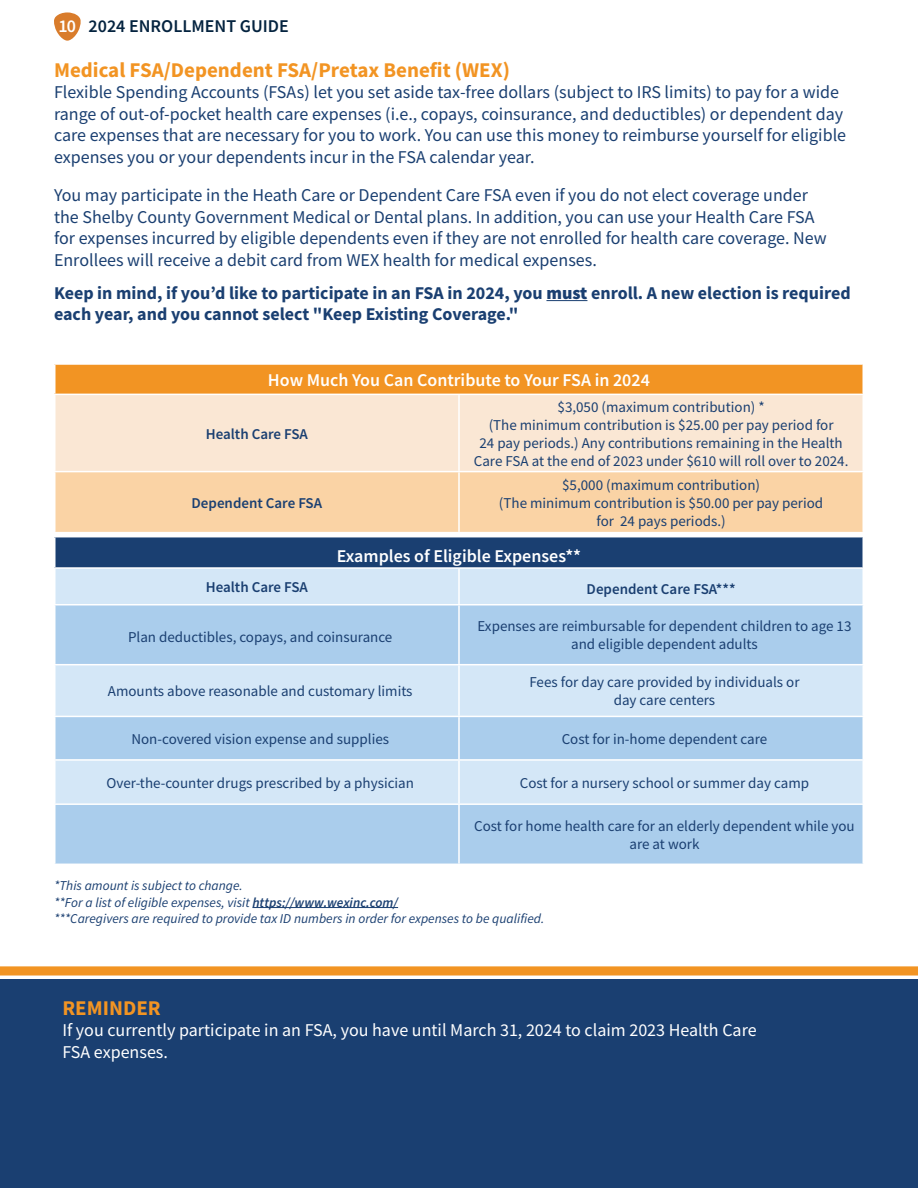
<style>
.page{position:relative;width:918px;height:1188px;background:#fff}
.page>*{position:absolute;margin:0;border:0;box-sizing:border-box;transform-origin:0 0}
.t1{font:700 21px "Source Sans Pro";color:#f29423}
.t2{font:18px/21.6px "Source Sans Pro";color:#1a3f71}
.t3{font:700 18px/21.6px "Source Sans Pro";color:#1a3f71}
.t4{font:18px/21.6px "Source Sans Pro";color:#fff}
.t5{font:600 18px "Source Sans Pro";color:#fff}
.t6{font:600 18px "Source Sans Pro";color:#04233f}
.t7{font:15px/18px "Source Sans Pro";color:#1a3f71;text-align:center}
.t8{font:600 15px "Source Sans Pro";color:#1a3f71}
.t9{font:italic 13.5px/16.2px "Source Sans Variable";color:#1a3f71}
.s1{font-weight:900}
.s2{font-family:"Source Sans Pro";font-weight:600}
</style>
<div class="page">
<div style="left:0;top:980px;width:918px;height:208px;background:#1a3f71"></div>
<svg style="left:54px;top:12px;width:27px;height:29px"></svg>
<hr style="left:546px;top:300px;width:41px;height:1px;background:#1a3f71">
<div style="left:55px;top:537px;width:808px;height:31px;background:#1a3f71"></div>
<div style="left:56px;top:569px;width:806px;height:35px;background:#d4e7f7"></div>
<div style="left:56px;top:605px;width:806px;height:59px;background:#aacdec"></div>
<svg style="left:56px;top:665px;width:806px;height:138px;background:#c7dff3"></svg>
<div style="left:56px;top:805px;width:806px;height:59px;background:#aacdec"></div>
<hr style="left:54px;top:537px;width:2px;height:30px;background:#fff">
<hr style="left:862px;top:537px;width:2px;height:30px;background:#fff">
<hr style="left:54px;top:567px;width:405px;height:2px;background:#fff">
<hr style="left:459px;top:567px;width:405px;height:2px;background:#fff">
<hr style="left:458px;top:569px;width:2px;height:35px;background:#fff">
<hr style="left:458px;top:605px;width:2px;height:59px;background:#fff">
<hr style="left:458px;top:665px;width:2px;height:51px;background:#fff">
<hr style="left:54px;top:716px;width:405px;height:1px;background:#fff">
<hr style="left:459px;top:716px;width:405px;height:1px;background:#fff">
<hr style="left:458px;top:717px;width:2px;height:42px;background:#fff">
<hr style="left:54px;top:759px;width:405px;height:2px;background:#fff">
<hr style="left:459px;top:759px;width:405px;height:2px;background:#fff">
<hr style="left:458px;top:761px;width:2px;height:42px;background:#fff">
<hr style="left:458px;top:805px;width:2px;height:59px;background:#fff">
<hr style="left:252px;top:907px;width:146px;height:1px;background:#1a3f71">
<div style="left:55px;top:364px;width:808px;height:30px;background:#f29423"></div>
<div style="left:56px;top:395px;width:806px;height:76px;background:#fae7d4"></div>
<div style="left:56px;top:472px;width:806px;height:60px;background:#fad3a5"></div>
<hr style="left:54px;top:363px;width:405px;height:2px;background:#fff">
<hr style="left:54px;top:365px;width:2px;height:29px;background:#fff">
<hr style="left:459px;top:363px;width:405px;height:2px;background:#fff">
<hr style="left:862px;top:365px;width:2px;height:29px;background:#fff">
<hr style="left:458px;top:395px;width:2px;height:76px;background:#fff">
<hr style="left:458px;top:472px;width:2px;height:60px;background:#fff">
<div style="left:0;top:967px;width:918px;height:8px;background:#f29423"></div>
<div style="left:0;top:966px;width:918px;height:10px;border:2px solid #f29423"></div>
<p class="t6" style="left:89px;top:14px;width:202px">2024 ENROLLMENT GUIDE</p>
<p class="t5" style="left:58px;top:14px;width:19px">10</p>
<h1 class="t1" style="left:54px;top:55px;width:457px">Medical FSA/Dependent FSA/Pretax Benefit (WEX)</h1>
<p class="t2" style="left:54px;top:81px;width:794px">Flexible Spending Accounts (FSAs) let you set aside tax-free dollars (subject to IRS limits) to pay for a wide range of out-of-pocket health care expenses (i.e., copays, coinsurance, and deductibles) or dependent day care expenses that are necessary for you to work. You can use this money to reimburse yourself for eligible expenses you or your dependents incur in the FSA calendar year.</p>
<p class="t2" style="left:54px;top:184px;width:774px">You may participate in the Heath Care or Dependent Care FSA even if you do not elect coverage under the Shelby County Government Medical or Dental plans. In addition, you can use your Health Care FSA for expenses incurred by eligible dependents even if they are not enrolled for health care coverage. New Enrollees will receive a debit card from WEX health for medical expenses.</p>
<p class="t3" style="left:54px;top:282px;width:798px">Keep in mind, if you’d like to participate in an FSA in 2024, you <span class="s1">must</span> enroll. A new election is required each year, and you cannot select "Keep Existing Coverage."</p>
<p class="t5" style="left:268px;top:368px;width:384px">How Much You Can Contribute to Your FSA in 2024</p>
<p class="t8" style="left:206px;top:424px;width:104px">Health Care FSA</p>
<p class="t8" style="left:192px;top:493px;width:132px">Dependent Care FSA</p>
<p class="t7" style="left:474px;top:398px;width:376px">$3,050 (maximum contribution) *<br>(The minimum contribution is $25.00 per pay period for<br>24 pay periods.) Any contributions remaining in the Health Care FSA at the end of 2023 under $610 will roll over to 2024.</p>
<p class="t7" style="left:499px;top:476px;width:326px">$5,000 (maximum contribution)<br>(The minimum contribution is $50.00 per pay period for 24 pays periods.)</p>
<p class="t5" style="left:337px;top:544px;width:246px">Examples of Eligible Expenses**</p>
<p class="t8" style="left:206px;top:577px;width:104px">Health Care FSA</p>
<p class="t8" style="left:587px;top:579px;width:150px">Dependent Care FSA***</p>
<p class="t7" style="left:128px;top:628px;width:266px">Plan deductibles, copays, and coinsurance</p>
<p class="t7" style="left:478px;top:617px;width:375px">Expenses are reimbursable for dependent children to age 13 and eligible dependent adults</p>
<p class="t7" style="left:108px;top:682px;width:306px">Amounts above reasonable and customary limits</p>
<p class="t7" style="left:529px;top:673px;width:272px">Fees for day care provided by individuals or day care centers</p>
<p class="t7" style="left:131px;top:730px;width:259px">Non-covered vision expense and supplies</p>
<p class="t7" style="left:562px;top:730px;width:207px">Cost for in-home dependent care</p>
<p class="t7" style="left:107px;top:774px;width:309px">Over-the-counter drugs prescribed by a physician</p>
<p class="t7" style="left:520px;top:774px;width:291px">Cost for a nursery school or summer day camp</p>
<p class="t7" style="left:474px;top:817px;width:382px">Cost for home health care for an elderly dependent while you are at work</p>
<p class="t9" style="left:54px;top:878px;width:492px">*This amount is subject to change.<br>**For a list of eligible expenses, visit <span class="s2">https://www.wexinc.com/<br></span>***Caregivers are required to provide tax ID numbers in order for expenses to be qualified.</p>
<h1 class="t1" style="left:62px;top:994px;width:100px">REMINDER</h1>
<p class="t4" style="left:62px;top:1019px;width:696px">If you currently participate in an FSA, you have until March 31, 2024 to claim 2023 Health Care<br>FSA expenses.</p>
</div>
